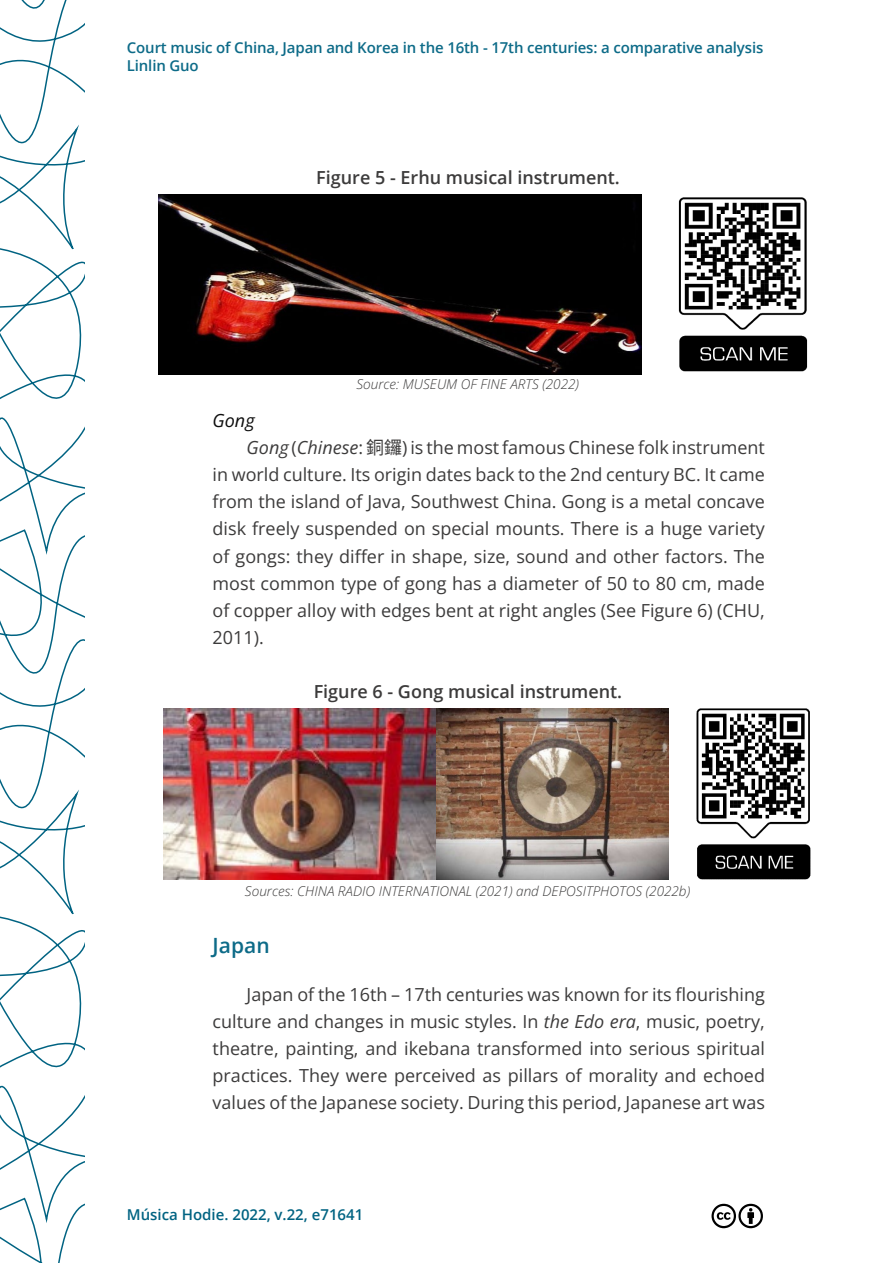
<style>
.page{position:relative;width:893px;height:1263px;background:#fff}
.page>*{position:absolute;margin:0;border:0;box-sizing:border-box;transform-origin:0 0}
.t1{font:600 21px "Open Sans";color:#0d6b88}
.t2{font:18px/27px "Open Sans";color:#3c3b3b;text-align:justify}
.t3{font:600 18px "Open Sans";color:#3c3b3b}
.t4{font:italic 18px "Open Sans";color:#0d0d0d}
.t5{font:600 15px/18px "Open Sans";letter-spacing:-.01em;color:#0d6b88}
.t6{font:600 15px "Open Sans";color:#006382}
.t7{font:italic 13.5px "Open Sans";color:#3c3b3b}
.s1{font-style:italic}
.s2{font-family:"Noto Sans SC"}
</style>
<div class="page">
<svg style="left:0;top:0;width:84px;height:1263px"></svg>
<svg style="left:711px;top:1203px;width:52px;height:26px"></svg>
<img style="left:158px;top:195px;width:484px;height:180px">
<img style="left:678px;top:197px;width:130px;height:174px">
<img style="left:164px;top:709px;width:647px;height:170px">
<p class="t5" style="left:127px;top:38px;width:638px">Court music of China, Japan and Korea in the 16th - 17th centuries: a comparative analysis<br>Linlin Guo</p>
<p class="t3" style="left:316px;top:165px;width:305px">Figure 5 - Erhu musical instrument.</p>
<p class="t7" style="left:356px;top:375px;width:224px">Source: MUSEUM OF FINE ARTS (2022)</p>
<p class="t4" style="left:213px;top:408px;width:44px">Gong</p>
<p class="t2" style="left:247px;top:434px;width:520px"><span class="s1">Gong</span> (<span class="s1">Chinese</span>: <span class="s2">銅鑼</span>) is the most famous Chinese folk instrument</p>
<p class="t2" style="left:213px;top:461px;width:554px">in world culture. Its origin dates back to the 2nd century BC. It came</p>
<p class="t2" style="left:213px;top:488px;width:554px">from the island of Java, Southwest China. Gong is a metal concave</p>
<p class="t2" style="left:213px;top:515px;width:554px">disk freely suspended on special mounts. There is a huge variety</p>
<p class="t2" style="left:213px;top:542px;width:554px">of gongs: they differ in shape, size, sound and other factors. The</p>
<p class="t2" style="left:213px;top:569px;width:554px">most common type of gong has a diameter of 50 to 80 cm, made</p>
<p class="t2" style="left:213px;top:596px;width:554px">of copper alloy with edges bent at right angles (See Figure 6) (CHU,</p>
<p class="t2" style="left:213px;top:623px;width:53px">2011).</p>
<p class="t3" style="left:314px;top:679px;width:310px">Figure 6 - Gong musical instrument.</p>
<p class="t7" style="left:245px;top:881px;width:447px">Sources: CHINA RADIO INTERNATIONAL (2021) and DEPOSITPHOTOS (2022b)</p>
<p class="t1" style="left:213px;top:931px;width:59px">Japan</p>
<p class="t2" style="left:213px;top:981px;width:554px;text-indent:34px">Japan of the 16th – 17th centuries was known for its flourishing culture and changes in music styles. In <span class="s1">the Edo era</span>, music, poetry, theatre, painting, and ikebana transformed into serious spiritual practices. They were perceived as pillars of morality and echoed values of the Japanese society. During this period, Japanese art was</p>
<p class="t6" style="left:127px;top:1204px;width:238px">Música Hodie. 2022, v.22, e71641</p>
</div>
